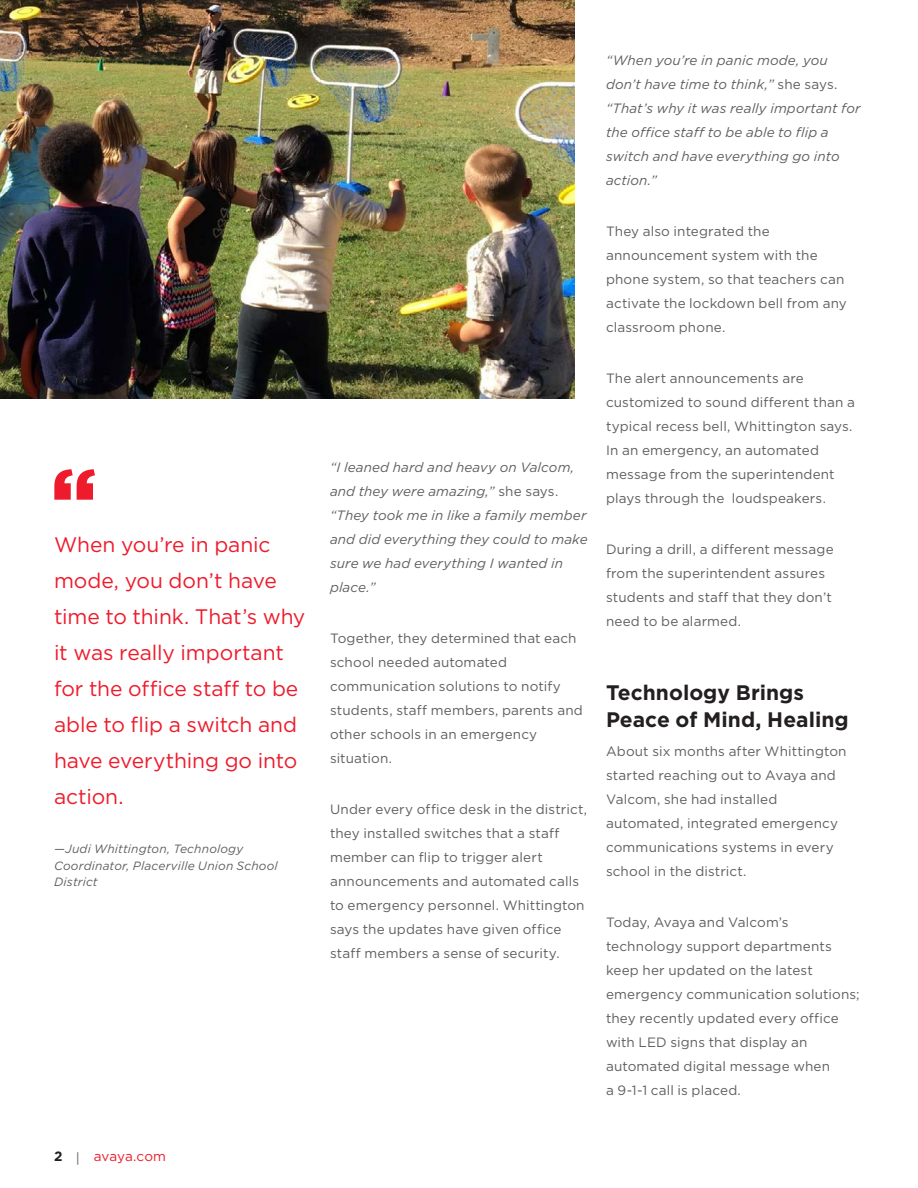
<style>
.page{position:relative;width:918px;height:1188px;background:#fff}
.page>*{position:absolute;margin:0;border:0;box-sizing:border-box;transform-origin:0 0}
.t1{font:900 84px "Gotham";color:#ee1b2c}
.Quotes{font:21px/36px "Gotham";letter-spacing:-.005em;color:#ee1b2c}
.Body_Header{font:700 21px/27px "Gotham";color:#231f20}
.Body_copy{font:13.5px/24px "Gotham";letter-spacing:.01em;color:#5f5f62}
.Body_copy-2{font:italic 13.5px/24px "Gotham";letter-spacing:.01em;color:#5f5f62}
.t2{font:13.5px "Gotham";color:#ee1b2c}
.Quote_description{font:italic 12px/16.5px "Gotham";letter-spacing:.015em;color:#5f5f62}
.s1{font-style:normal}
.s2{font-weight:700;color:#231f20}
.s3{color:#5f5f62}
</style>
<div class="page">
<img style="left:0;top:0;width:575px;height:399px">
<h1 class="t1" style="left:51px;top:450px;width:47px">“</h1>
<p class="Body_copy-2" style="left:330px;top:455px;width:259px">“I leaned hard and heavy on Valcom, and they were amazing,” <span class="s1">she says. </span>“They took me in like a family member and did everything they could to make sure we had everything I wanted in place.”</p>
<p class="Body_copy" style="left:330px;top:626px;width:254px">Together, they determined that each school needed automated communication solutions to notify students, staff members, parents and other schools in an emergency situation.</p>
<p class="Quotes" style="left:54px;top:526px;width:253px">When you’re in panic mode, you don’t have time to think. That’s why it was really important for the office staff to be able to flip a switch and have everything go into action.</p>
<p class="Quote_description" style="left:54px;top:841px;width:225px">—Judi Whittington, Technology<br>Coordinator, Placerville Union School<br>District</p>
<p class="Body_copy" style="left:330px;top:797px;width:259px">Under every office desk in the district, they installed switches that a staff member can flip to trigger alert announcements and automated calls to emergency personnel. Whittington says the updates have given office staff members a sense of security.</p>
<p class="Body_copy-2" style="left:606px;top:48px;width:256px">“When you’re in panic mode, you don’t have time to think,” <span class="s1">she says. </span>“That’s why it was really important for the office staff to be able to flip a switch and have everything go into action.”</p>
<p class="Body_copy" style="left:606px;top:219px;width:242px">They also integrated the announcement system with the phone system, so that teachers can activate the lockdown bell from any classroom phone.</p>
<p class="Body_copy" style="left:606px;top:366px;width:251px">The alert announcements are customized to sound different than a typical recess bell, Whittington says.<br>In an emergency, an automated message from the superintendent plays through the loudspeakers.</p>
<p class="Body_copy" style="left:606px;top:537px;width:229px">During a drill, a different message from the superintendent assures students and staff that they don’t need to be alarmed.</p>
<p class="Body_Header" style="left:606px;top:679px;width:244px">Technology Brings<br>Peace of Mind, Healing</p>
<p class="Body_copy" style="left:606px;top:739px;width:242px">About six months after Whittington started reaching out to Avaya and<br>Valcom, she had installed automated, integrated emergency communications systems in every school in the district.</p>
<p class="Body_copy" style="left:606px;top:910px;width:255px">Today, Avaya and Valcom’s technology support departments keep her updated on the latest emergency communication solutions; they recently updated every office with LED signs that display an automated digital message when<br>a 9-1-1 call is placed.</p>
<p class="t2" style="left:54px;top:1149px;width:114px"><span class="s2">2</span> <span class="s3">|</span> avaya.com</p>
</div>
